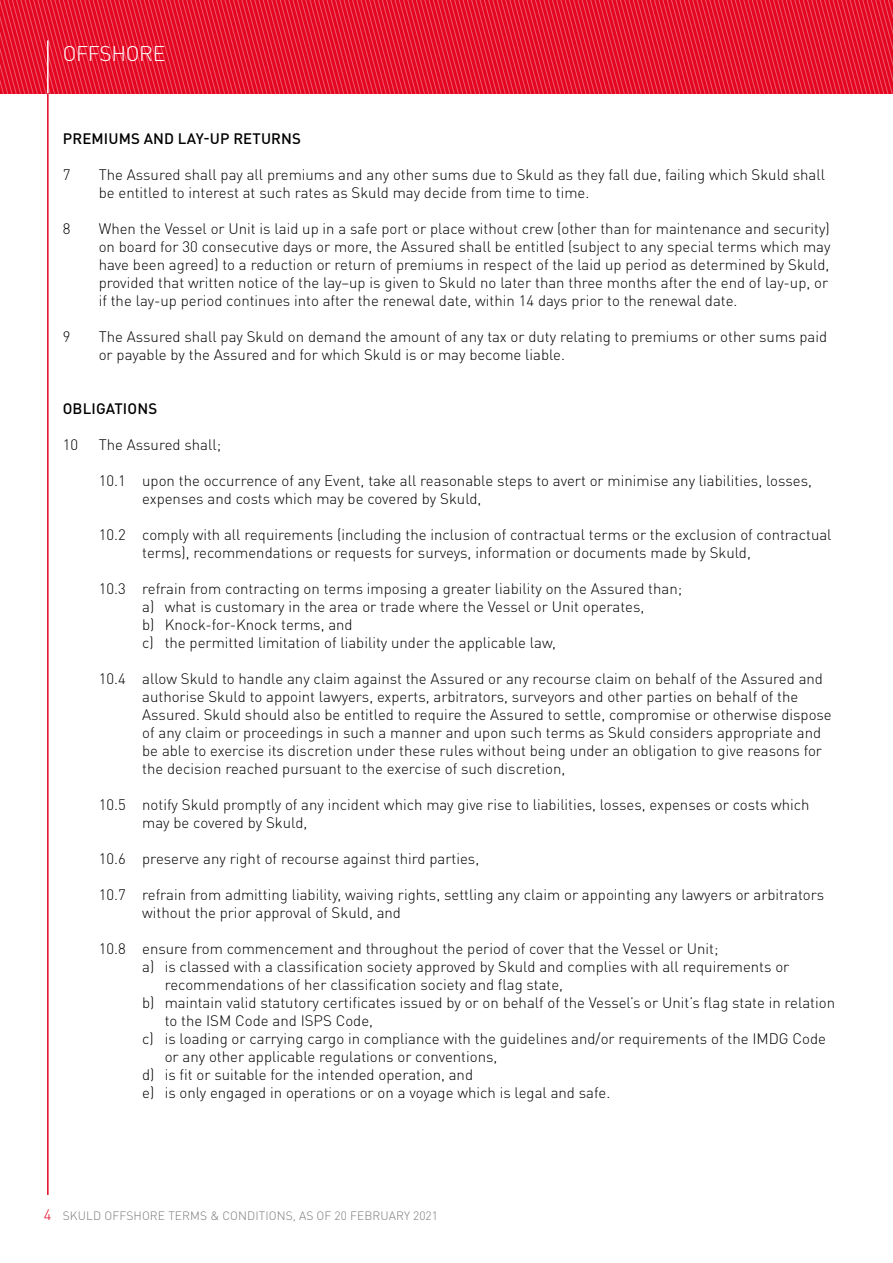
<style>
.page{position:relative;width:893px;height:1263px;background:#fff}
.page>*{position:absolute;margin:0;border:0;box-sizing:border-box;transform-origin:0 0}
.t1{font:300 21px "DINOT";letter-spacing:-.015em;color:#fff}
.t2{font:300 15px/18px "DINOT";color:#000}
.t3{font:500 15px "DINOT";letter-spacing:.01em;color:#000}
.t4{font:300 15px "DINOT";color:#e40521}
.t5{font:300 12px "DINOT";letter-spacing:.01em;color:#7c7b7b}
</style>
<div class="page">
<svg style="left:0;top:0;width:893px;height:94px;background:#e61933"></svg>
<hr style="left:47px;top:40px;width:2px;height:54px;background:#fff">
<hr style="left:47px;top:94px;width:2px;height:1101px;background:#e40521">
<h1 class="t1" style="left:63px;top:41px;width:104px">OFFSHORE</h1>
<p class="t3" style="left:63px;top:129px;width:240px">PREMIUMS AND LAY-UP RETURNS</p>
<p class="t2" style="left:63px;top:165px;width:9px">7</p>
<p class="t2" style="left:99px;top:165px;width:728px">The Assured shall pay all premiums and any other sums due to Skuld as they fall due, failing which Skuld shall be entitled to interest at such rates as Skuld may decide from time to time.</p>
<p class="t2" style="left:63px;top:219px;width:9px">8</p>
<p class="t2" style="left:99px;top:219px;width:733px">When the Vessel or Unit is laid up in a safe port or place without crew (other than for maintenance and security) on board for 30 consecutive days or more, the Assured shall be entitled (subject to any special terms which may have been agreed) to a reduction or return of premiums in respect of the laid up period as determined by Skuld, provided that written notice of the lay–up is given to Skuld no later than three months after the end of lay-up, or if the lay-up period continues into after the renewal date, within 14 days prior to the renewal date.</p>
<p class="t2" style="left:63px;top:327px;width:9px">9</p>
<p class="t2" style="left:99px;top:327px;width:730px">The Assured shall pay Skuld on demand the amount of any tax or duty relating to premiums or other sums paid or payable by the Assured and for which Skuld is or may become liable.</p>
<p class="t3" style="left:63px;top:399px;width:96px">OBLIGATIONS</p>
<p class="t2" style="left:63px;top:435px;width:17px">10</p>
<p class="t2" style="left:99px;top:435px;width:124px">The Assured shall;</p>
<p class="t2" style="left:142px;top:471px;width:671px;text-indent:-44px">10.1 upon the occurrence of any Event, take all reasonable steps to avert or minimise any liabilities, losses, expenses and costs which may be covered by Skuld,</p>
<p class="t2" style="left:142px;top:525px;width:691px;text-indent:-44px">10.2 comply with all requirements (including the inclusion of contractual terms or the exclusion of contractual terms), recommendations or requests for surveys, information or documents made by Skuld,</p>
<p class="t2" style="left:142px;top:579px;width:541px;text-indent:-44px">10.3 refrain from contracting on terms imposing a greater liability on the Assured than; a) what is customary in the area or trade where the Vessel or Unit operates,<br>b) Knock-for-Knock terms, and<br>c) the permitted limitation of liability under the applicable law,</p>
<p class="t2" style="left:142px;top:669px;width:691px;text-indent:-43px">10.4 allow Skuld to handle any claim against the Assured or any recourse claim on behalf of the Assured and authorise Skuld to appoint lawyers, experts, arbitrators, surveyors and other parties on behalf of the Assured. Skuld should also be entitled to require the Assured to settle, compromise or otherwise dispose of any claim or proceedings in such a manner and upon such terms as Skuld considers appropriate and be able to exercise its discretion under these rules without being under an obligation to give reasons for the decision reached pursuant to the exercise of such discretion,</p>
<p class="t2" style="left:142px;top:795px;width:669px;text-indent:-44px">10.5 notify Skuld promptly of any incident which may give rise to liabilities, losses, expenses or costs which may be covered by Skuld,</p>
<p class="t2" style="left:99px;top:849px;width:382px">10.6 preserve any right of recourse against third parties,</p>
<p class="t2" style="left:142px;top:885px;width:683px;text-indent:-43px">10.7 refrain from admitting liability, waiving rights, settling any claim or appointing any lawyers or arbitrators without the prior approval of Skuld, and</p>
<p class="t2" style="left:99px;top:939px;width:621px">10.8 ensure from commencement and throughout the period of cover that the Vessel or Unit;</p>
<p class="t2" style="left:142px;top:957px;width:649px">a) is classed with a classification society approved by Skuld and complies with all requirements or</p>
<p class="t2" style="left:165px;top:975px;width:400px">recommendations of her classification society and flag state,</p>
<p class="t2" style="left:142px;top:993px;width:694px">b) maintain valid statutory certificates issued by or on behalf of the Vessel’s or Unit’s flag state in relation</p>
<p class="t2" style="left:165px;top:1011px;width:210px">to the ISM Code and ISPS Code,</p>
<p class="t2" style="left:142px;top:1029px;width:685px">c) is loading or carrying cargo in compliance with the guidelines and/or requirements of the IMDG Code</p>
<p class="t2" style="left:165px;top:1047px;width:334px">or any other applicable regulations or conventions,</p>
<p class="t2" style="left:142px;top:1065px;width:332px">d) is fit or suitable for the intended operation, and</p>
<p class="t2" style="left:142px;top:1083px;width:470px">e) is only engaged in operations or on a voyage which is legal and safe.</p>
<p class="t4" style="left:44px;top:1206px;width:9px">4</p>
<p class="t5" style="left:63px;top:1209px;width:377px">SKULD OFFSHORE TERMS &amp; CONDITIONS, AS OF 20 FEBRUARY 2021</p>
</div>
